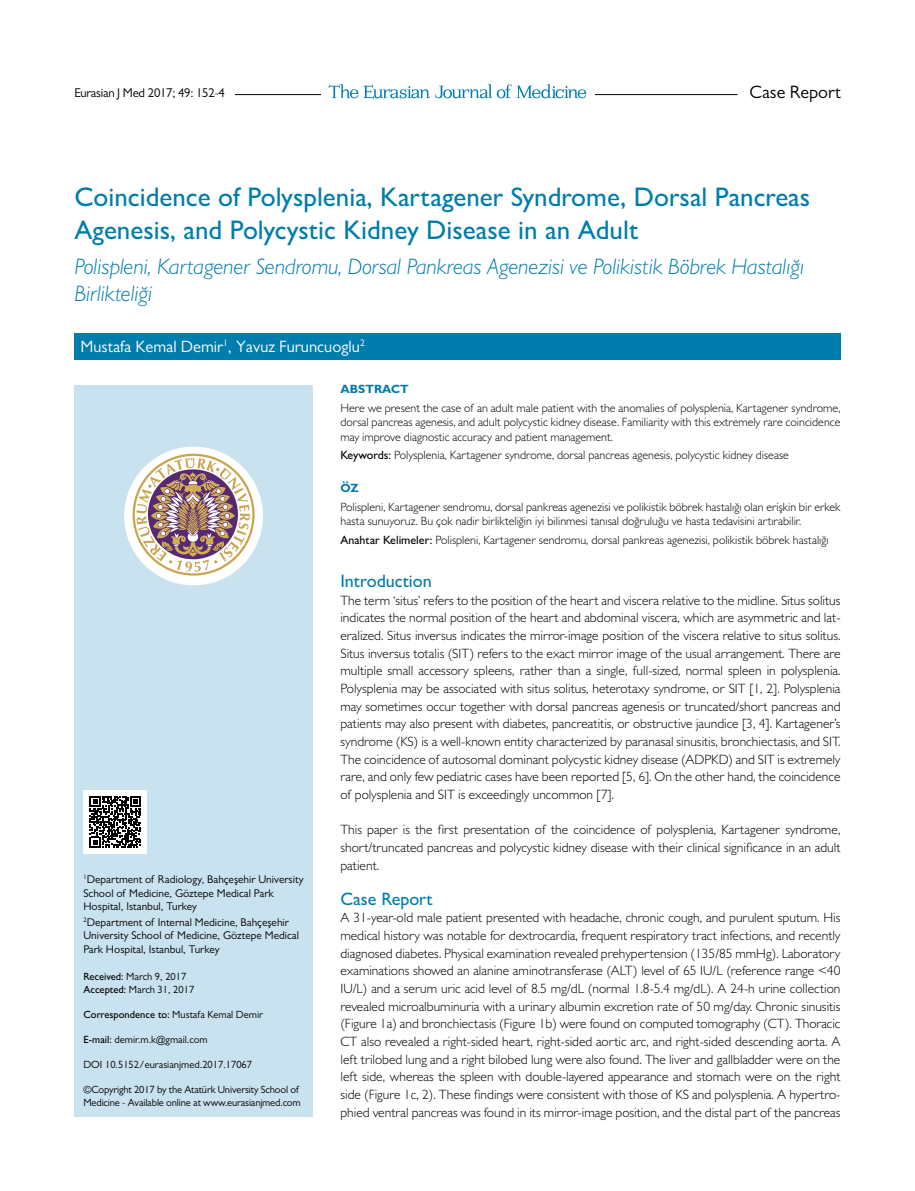
<style>
.page{position:relative;width:915px;height:1191px;background:#fff}
.page>*{position:absolute;margin:0;border:0;box-sizing:border-box;transform-origin:0 0}
.t1{font:500 27px/32.4px "Gill Sans MT Pro";color:#007dac}
.t2{font:italic 300 22.5px/27px "Gill Sans MT Pro";color:#007dac}
.t3{font:500 18px "Gill Sans MT Pro";color:#007dac}
.t4{font:18px "Gill Sans MT Pro";color:#000}
.t5{font:16.5px "Gill Sans MT Pro";color:#fff}
.t6{font:300 13.5px/17.7px "Gill Sans MT Pro";color:#000;text-align:justify}
.t7{font:12.75px "Gill Sans MT Pro";letter-spacing:-.02em;color:#000}
.t8{font:300 12px/14.4px "Gill Sans MT Pro";color:#000;text-align:justify}
.t9{font:700 12px "Gill Sans MT Pro";color:#007dac}
.t10{font:11.25px/13.5px "Gill Sans MT Pro";color:#000}
.t11{font:10.5px/12.6px "Gill Sans MT Pro";letter-spacing:-.015em;color:#000}
.t12{font:500 10.5px "Gill Sans MT Pro";color:#000}
.s1{font-weight:500}
.s2{font-weight:400}
</style>
<div class="page">
<div style="left:74px;top:385px;width:239px;height:731px;background:#c9e2ef"></div>
<hr style="left:235px;top:94px;width:502px;height:1px;background:#000">
<div style="left:321px;top:80px;width:273px;height:25px;background:#fff"></div>
<svg style="left:328px;top:84px;width:101px;height:15px"></svg>
<svg style="left:435px;top:84px;width:151px;height:14px"></svg>
<div style="left:124px;top:446px;width:139px;height:139px;background:#fff;border-radius:50%"></div>
<svg style="left:132px;top:454px;width:122px;height:121px"></svg>
<div style="left:74px;top:333px;width:766px;height:26px;background:#007dac"></div>
<div style="left:83px;top:790px;width:64px;height:63px;background:#fff"></div>
<svg style="left:90px;top:796px;width:51px;height:51px"></svg>
<p class="t7" style="left:74px;top:85px;width:152px">Eurasian J Med 2017; 49: 152-4</p>
<h3 class="t4" style="left:749px;top:81px;width:93px">Case Report</h3>
<h1 class="t1" style="left:74px;top:181px;width:737px">Coincidence of Polysplenia, Kartagener Syndrome, Dorsal Pancreas<br>Agenesis, and Polycystic Kidney Disease in an Adult</h1>
<h2 class="t2" style="left:74px;top:253px;width:730px">Polispleni, Kartagener Sendromu, Dorsal Pankreas Agenezisi ve Polikistik Böbrek Hastalığı<br>Birlikteliği</h2>
<p class="t5" style="left:80px;top:336px;width:286px">Mustafa Kemal Demir<sup>1</sup>, Yavuz Furuncuoglu<sup>2</sup></p>
<p class="t10" style="left:83px;top:872px;width:221px"><sup>1</sup>Department of Radiology, Bahçeşehir University<br>School of Medicine, Göztepe Medical Park<br>Hospital, Istanbul, Turkey</p>
<p class="t10" style="left:83px;top:915px;width:217px"><sup>2</sup>Department of Internal Medicine, Bahçeşehir<br>University School of Medicine, Göztepe Medical<br>Park Hospital, Istanbul, Turkey</p>
<p class="t11" style="left:83px;top:970px;width:112px"><span class="s1">Received:</span> March 9, 2017<br><span class="s1">Accepted:</span> March 31, 2017</p>
<p class="t12" style="left:83px;top:1008px;width:181px">Correspondence to: <span class="s2">Mustafa Kemal Demir</span></p>
<p class="t11" style="left:83px;top:1033px;width:126px"><span class="s1">E-mail:</span> demir.m.k@gmail.com</p>
<p class="t11" style="left:83px;top:1058px;width:170px">DOI 10.5152/eurasianjmed.2017.17067</p>
<p class="t11" style="left:83px;top:1083px;width:219px">©Copyright 2017 by the Atatürk University School of<br>Medicine - Available online at www.eurasianjmed.com</p>
<p class="t9" style="left:340px;top:382px;width:70px">ABSTRACT</p>
<p class="t8" style="left:340px;top:400px;width:501px">Here we present the case of an adult male patient with the anomalies of polysplenia, Kartagener syndrome, dorsal pancreas agenesis, and adult polycystic kidney disease. Familiarity with this extremely rare coincidence may improve diagnostic accuracy and patient management.</p>
<p class="t8" style="left:340px;top:448px;width:450px"><span class="s1">Keywords:</span> Polysplenia, Kartagener syndrome, dorsal pancreas agenesis, polycystic kidney disease</p>
<p class="t9" style="left:340px;top:481px;width:20px">ÖZ</p>
<p class="t8" style="left:340px;top:499px;width:501px">Polispleni, Kartagener sendromu, dorsal pankreas agenezisi ve polikistik böbrek hastalığı olan erişkin bir erkek hasta sunuyoruz. Bu çok nadir birlikteliğin iyi bilinmesi tanısal doğruluğu ve hasta tedavisini artırabilir.</p>
<p class="t8" style="left:340px;top:532px;width:489px"><span class="s1">Anahtar Kelimeler:</span> Polispleni, Kartagener sendromu, dorsal pankreas agenezisi, polikistik böbrek hastalığı</p>
<h3 class="t3" style="left:340px;top:570px;width:93px">Introduction</h3>
<p class="t6" style="left:340px;top:591px;width:501px">The term ‘situs’ refers to the position of the heart and viscera relative to the midline. Situs solitus indicates the normal position of the heart and abdominal viscera, which are asymmetric and lat&shy;eralized. Situs inversus indicates the mirror-image position of the viscera relative to situs solitus.<br>Situs inversus totalis (SIT) refers to the exact mirror image of the usual arrangement. There are multiple small accessory spleens, rather than a single, full-sized, normal spleen in polysplenia.<br>Polysplenia may be associated with situs solitus, heterotaxy syndrome, or SIT [1, 2]. Polysplenia may sometimes occur together with dorsal pancreas agenesis or truncated/short pancreas and patients may also present with diabetes, pancreatitis, or obstructive jaundice [3, 4]. Kartagener’s syndrome (KS) is a well-known entity characterized by paranasal sinusitis, bronchiectasis, and SIT.<br>The coincidence of autosomal dominant polycystic kidney disease (ADPKD) and SIT is extremely rare, and only few pediatric cases have been reported [5, 6]. On the other hand, the coincidence of polysplenia and SIT is exceedingly uncommon [7].</p>
<p class="t6" style="left:340px;top:820px;width:501px">This paper is the first presentation of the coincidence of polysplenia, Kartagener syndrome, short/truncated pancreas and polycystic kidney disease with their clinical significance in an adult patient.</p>
<h3 class="t3" style="left:340px;top:888px;width:94px">Case Report</h3>
<p class="t6" style="left:340px;top:908px;width:501px">A 31-year-old male patient presented with headache, chronic cough, and purulent sputum. His medical history was notable for dextrocardia, frequent respiratory tract infections, and recently diagnosed diabetes. Physical examination revealed prehypertension (135/85 mmHg). Laboratory examinations showed an alanine aminotransferase (ALT) level of 65 IU/L (reference range &lt;40<br>IU/L) and a serum uric acid level of 8.5 mg/dL (normal 1.8-5.4 mg/dL). A 24-h urine collection revealed microalbuminuria with a urinary albumin excretion rate of 50 mg/day. Chronic sinusitis (Figure 1a) and bronchiectasis (Figure 1b) were found on computed tomography (CT). Thoracic CT also revealed a right-sided heart, right-sided aortic arc, and right-sided descending aorta. A left trilobed lung and a right bilobed lung were also found. The liver and gallbladder were on the left side, whereas the spleen with double-layered appearance and stomach were on the right side (Figure 1c, 2). These findings were consistent with those of KS and polysplenia. A hypertro&shy;phied ventral pancreas was found in its mirror-image position, and the distal part of the pancreas</p>
</div>
